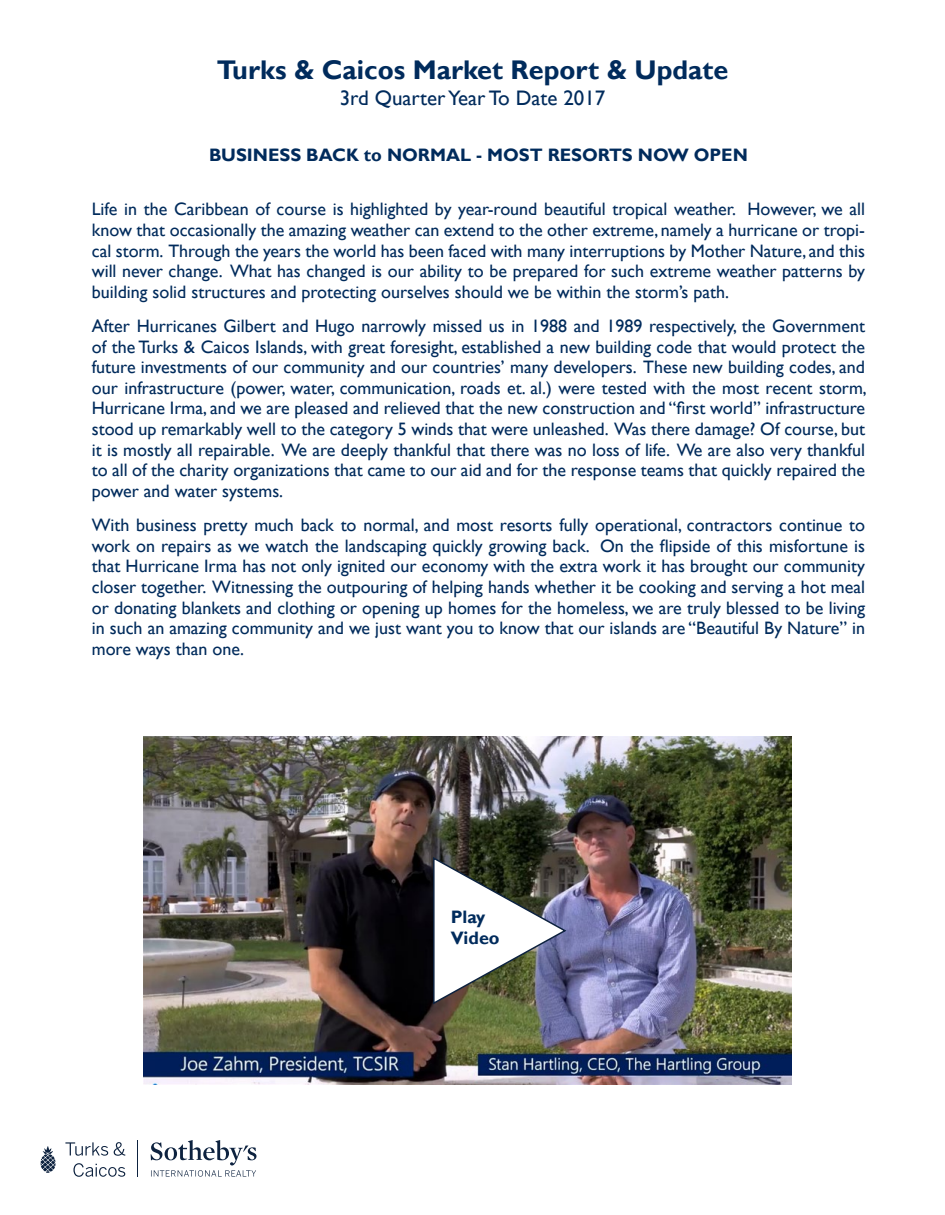
<style>
.page{position:relative;width:945px;height:1215px;background:#fff}
.page>*{position:absolute;margin:0;border:0;box-sizing:border-box;transform-origin:0 0}
.t1{font:700 27px "Gill Sans";color:#002b5c}
.t2{font:21px "Gill Sans";color:#002b5c}
.t3{font:18px/20.7px "Gill Sans";color:#002b5c;text-align:justify}
.t4{font:700 18px/21.6px "Gill Sans";color:#002b5c}
</style>
<div class="page">
<svg style="left:65px;top:1142px;width:43px;height:14px"></svg>
<svg style="left:114px;top:1142px;width:11px;height:14px"></svg>
<svg style="left:73px;top:1163px;width:52px;height:14px"></svg>
<hr style="left:138px;top:1140px;width:1px;height:37px;background:#0d223f">
<svg style="left:151px;top:1140px;width:105px;height:37px"></svg>
<svg style="left:40px;top:1146px;width:16px;height:27px"></svg>
<img style="left:144px;top:736px;width:648px;height:349px">
<svg style="left:432px;top:856px;width:135px;height:150px"></svg>
<h1 class="t1" style="left:217px;top:54px;width:513px">Turks &amp; Caicos Market Report &amp; Update</h1>
<p class="t2" style="left:340px;top:85px;width:267px">3rd Quarter Year To Date 2017</p>
<p class="t4" style="left:209px;top:145px;width:540px">BUSINESS BACK to NORMAL - MOST RESORTS NOW OPEN</p>
<p class="t3" style="left:92px;top:199px;width:775px">Life in the Caribbean of course is highlighted by year-round beautiful tropical weather. However, we all know that occasionally the amazing weather can extend to the other extreme, namely a hurricane or tropi&shy;cal storm. Through the years the world has been faced with many interruptions by Mother Nature, and this will never change. What has changed is our ability to be prepared for such extreme weather patterns by building solid structures and protecting ourselves should we be within the storm’s path.</p>
<p class="t3" style="left:92px;top:316px;width:777px">After Hurricanes Gilbert and Hugo narrowly missed us in 1988 and 1989 respectively, the Government of the Turks &amp; Caicos Islands, with great foresight, established a new building code that would protect the future investments of our community and our countries’ many developers. These new building codes, and our infrastructure (power, water, communication, roads et. al.) were tested with the most recent storm, Hurricane Irma, and we are pleased and relieved that the new construction and “first world” infrastructure stood up remarkably well to the category 5 winds that were unleashed. Was there damage? Of course, but it is mostly all repairable. We are deeply thankful that there was no loss of life. We are also very thankful to all of the charity organizations that came to our aid and for the response teams that quickly repaired the power and water systems.</p>
<p class="t3" style="left:92px;top:515px;width:775px">With business pretty much back to normal, and most resorts fully operational, contractors continue to work on repairs as we watch the landscaping quickly growing back. On the flipside of this misfortune is that Hurricane Irma has not only ignited our economy with the extra work it has brought our community closer together. Witnessing the outpouring of helping hands whether it be cooking and serving a hot meal or donating blankets and clothing or opening up homes for the homeless, we are truly blessed to be living in such an amazing community and we just want you to know that our islands are “Beautiful By Nature” in more ways than one.</p>
<p class="t4" style="left:451px;top:906px;width:50px">Play<br>Video</p>
</div>
